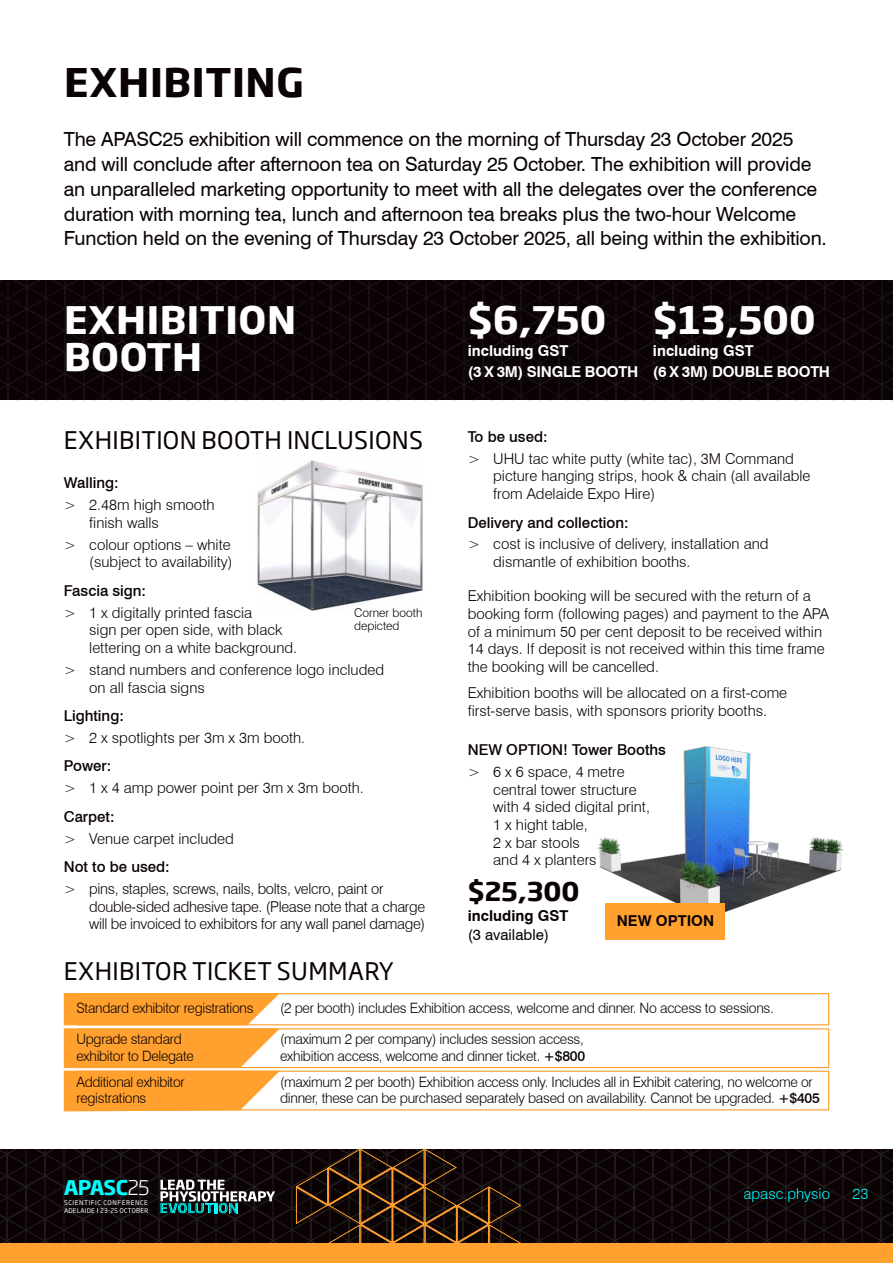
<style>
.page{position:relative;width:893px;height:1263px;background:#fff}
.page>*{position:absolute;margin:0;border:0;box-sizing:border-box;transform-origin:0 0}
.t1{font:700 39px "Soho Gothic Std";letter-spacing:.015em;color:#0a0203}
.t2{font:700 37.5px/37.5px "Soho Gothic Std";letter-spacing:.015em;color:#fff}
.t3{font:700 25.5px "Soho Gothic Std";color:#0a0203}
.t4{font:24px "Soho Gothic Std";letter-spacing:.015em;color:#0a0203}
.t5{font:700 19.95px "Soho Gothic Std";letter-spacing:-.04em;color:#0ff}
.t6{font:19.5px/24.8px "Swiss 721 BT";letter-spacing:-.01em;color:#0a0203}
.t7{font:300 15px/17.7px "Swiss 721 BT";color:#0a0203}
.t8{font:300 15px/17.7px "Swiss 721 BT";letter-spacing:-.02em;color:#0a0203}
.t9{font:500 15px "Swiss 721 BT";color:#0a0203}
.t10{font:700 15px/21px "Swiss 721 BT";letter-spacing:-.005em;color:#fff}
.t11{font:700 15px "Swiss 721 BT";color:#0a0203}
.t12{font:300 15px "Swiss 721 BT";color:#0ff}
.t13{font:15px "Swiss 721 BT";color:#0a0203}
.t14{font:300 14.25px/16.5px "Swiss 721 BT";letter-spacing:-.02em;color:#0a0203}
.t15{font:300 12px/13.5px "Swiss 721 BT";color:#0a0203}
.t16{font:6.45px/7.6px "Soho Gothic Std";letter-spacing:.095em;color:#fff}
.s1{font-weight:500}
.s2{font-weight:300;color:#fff}
</style>
<div class="page">
<div style="left:0;top:1243px;width:893px;height:20px;background:#ffa02f"></div>
<svg style="left:0;top:1149px;width:893px;height:94px;background:#0e0607"></svg>
<svg style="left:97px;top:1208px;width:51px;height:5px"></svg>
<svg style="left:160px;top:1179px;width:115px;height:34px;background:#465a5b"></svg>
<svg style="left:296px;top:1149px;width:225px;height:94px;background:#28170c"></svg>
<img style="left:597px;top:746px;width:247px;height:167px">
<svg style="left:0;top:280px;width:893px;height:120px;background:#0c0506"></svg>
<img style="left:256px;top:460px;width:167px;height:151px">
<div style="left:77px;top:993px;width:752px;height:32px;background:#fff;border:1px solid #f99d28"></div>
<div style="left:77px;top:1028px;width:752px;height:40px;background:#fff;border:1px solid #f99d28"></div>
<div style="left:77px;top:1071px;width:752px;height:39px;background:#fff;border:1px solid #f99d28"></div>
<svg style="left:64px;top:993px;width:216px;height:118px;background:#feaa45"></svg>
<div style="left:605px;top:903px;width:120px;height:37px;background:#ffa02f"></div>
<h1 class="t1" style="left:64px;top:57px;width:241px">EXHIBITING</h1>
<p class="t6" style="left:64px;top:127px;width:765px">The APASC25 exhibition will commence on the morning of Thursday 23 October 2025 and will conclude after afternoon tea on Saturday 25 October. The exhibition will provide an unparalleled marketing opportunity to meet with all the delegates over the conference duration with morning tea, lunch and afternoon tea breaks plus the two-hour Welcome Function held on the evening of Thursday 23 October 2025, all being within the exhibition.</p>
<h2 class="t2" style="left:64px;top:301px;width:234px">EXHIBITION<br>BOOTH</h2>
<h2 class="t2" style="left:468px;top:301px;width:140px">$6,750</h2>
<p class="t10" style="left:468px;top:340px;width:172px">including GST<br>(3 X 3M) SINGLE BOOTH</p>
<h2 class="t2" style="left:653px;top:301px;width:164px">$13,500</h2>
<p class="t10" style="left:653px;top:340px;width:179px">including GST<br>(6 X 3M) DOUBLE BOOTH</p>
<h3 class="t4" style="left:64px;top:425px;width:361px">EXHIBITION BOOTH INCLUSIONS</h3>
<p class="t9" style="left:64px;top:474px;width:56px">Walling:</p>
<p class="t7" style="left:89px;top:496px;width:127px;text-indent:-26px">&gt; 2.48m high smooth finish walls</p>
<p class="t7" style="left:64px;top:535px;width:170px;text-align:right">&gt; colour options – white (subject to availability)</p>
<p class="t9" style="left:64px;top:581px;width:84px">Fascia sign:</p>
<p class="t7" style="left:89px;top:603px;width:209px;text-indent:-26px">&gt; 1 x digitally printed fascia<br>sign per open side, with black lettering on a white background.</p>
<p class="t7" style="left:89px;top:661px;width:296px;text-indent:-26px">&gt; stand numbers and conference logo included on all fascia signs</p>
<p class="t9" style="left:64px;top:707px;width:62px">Lighting:</p>
<p class="t7" style="left:64px;top:729px;width:243px">&gt; 2 x spotlights per 3m x 3m booth.</p>
<p class="t9" style="left:64px;top:757px;width:49px">Power:</p>
<p class="t7" style="left:64px;top:779px;width:302px">&gt; 1 x 4 amp power point per 3m x 3m booth.</p>
<p class="t9" style="left:64px;top:807px;width:52px">Carpet:</p>
<p class="t7" style="left:64px;top:829px;width:172px">&gt; Venue carpet included</p>
<p class="t9" style="left:64px;top:857px;width:107px">Not to be used:</p>
<p class="t8" style="left:89px;top:880px;width:337px;text-indent:-26px">&gt; pins, staples, screws, nails, bolts, velcro, paint or double-sided adhesive tape. (Please note that a charge will be invoiced to exhibitors for any wall panel damage)</p>
<p class="t15" style="left:354px;top:606px;width:70px">Corner booth depicted</p>
<p class="t9" style="left:468px;top:427px;width:81px">To be used:</p>
<p class="t7" style="left:493px;top:449px;width:319px;text-indent:-26px">&gt; UHU tac white putty (white tac), 3M Command picture hanging strips, hook &amp; chain (all available from Adelaide Expo Hire)</p>
<p class="t9" style="left:468px;top:513px;width:162px">Delivery and collection:</p>
<p class="t7" style="left:493px;top:535px;width:277px;text-indent:-26px">&gt; cost is inclusive of delivery, installation and dismantle of exhibition booths.</p>
<p class="t7" style="left:468px;top:587px;width:363px">Exhibition booking will be secured with the return of a booking form (following pages) and payment to the APA of a minimum 50 per cent deposit to be received within 14 days. If deposit is not received within this time frame the booking will be cancelled.</p>
<p class="t7" style="left:468px;top:684px;width:321px">Exhibition booths will be allocated on a first-come first-serve basis, with sponsors priority booths.</p>
<p class="t9" style="left:468px;top:740px;width:200px">NEW OPTION! Tower Booths</p>
<p class="t7" style="left:493px;top:762px;width:158px;text-indent:-26px">&gt; 6 x 6 space, 4 metre central tower structure with 4 sided digital print,<br>1 x hight table,<br>2 x bar stools<br>and 4 x planters</p>
<h3 class="t3" style="left:468px;top:875px;width:113px">$25,300</h3>
<p class="t11" style="left:468px;top:906px;width:102px">including GST</p>
<p class="t13" style="left:468px;top:926px;width:83px">(3 available)</p>
<p class="t11" style="left:617px;top:911px;width:99px">NEW OPTION</p>
<h3 class="t4" style="left:64px;top:956px;width:331px">EXHIBITOR TICKET SUMMARY</h3>
<p class="t14" style="left:77px;top:1000px;width:178px">Standard exhibitor registrations</p>
<p class="t14" style="left:280px;top:1000px;width:495px">(2 per booth) includes Exhibition access, welcome and dinner. No access to sessions.</p>
<p class="t14" style="left:77px;top:1031px;width:119px">Upgrade standard exhibitor to Delegate</p>
<p class="t14" style="left:280px;top:1031px;width:307px">(maximum 2 per company) includes session access, exhibition access, welcome and dinner ticket. <span class="s1">+$800</span></p>
<p class="t14" style="left:77px;top:1073px;width:110px">Additional exhibitor registrations</p>
<p class="t14" style="left:280px;top:1073px;width:541px">(maximum 2 per booth) Exhibition access only. Includes all in Exhibit catering, no welcome or dinner, these can be purchased separately based on availability. Cannot be upgraded. <span class="s1">+$405</span></p>
<h3 class="t5" style="left:64px;top:1174px;width:88px">APASC<span class="s2">25</span></h3>
<p class="t12" style="left:743px;top:1184px;width:88px">apasc.physio</p>
<p class="t12" style="left:852px;top:1184px;width:17px">23</p>
<p class="t16" style="left:64px;top:1199px;width:86px">SCIENTIFIC CONFERENCE<br>ADELAIDE</p>
</div>
